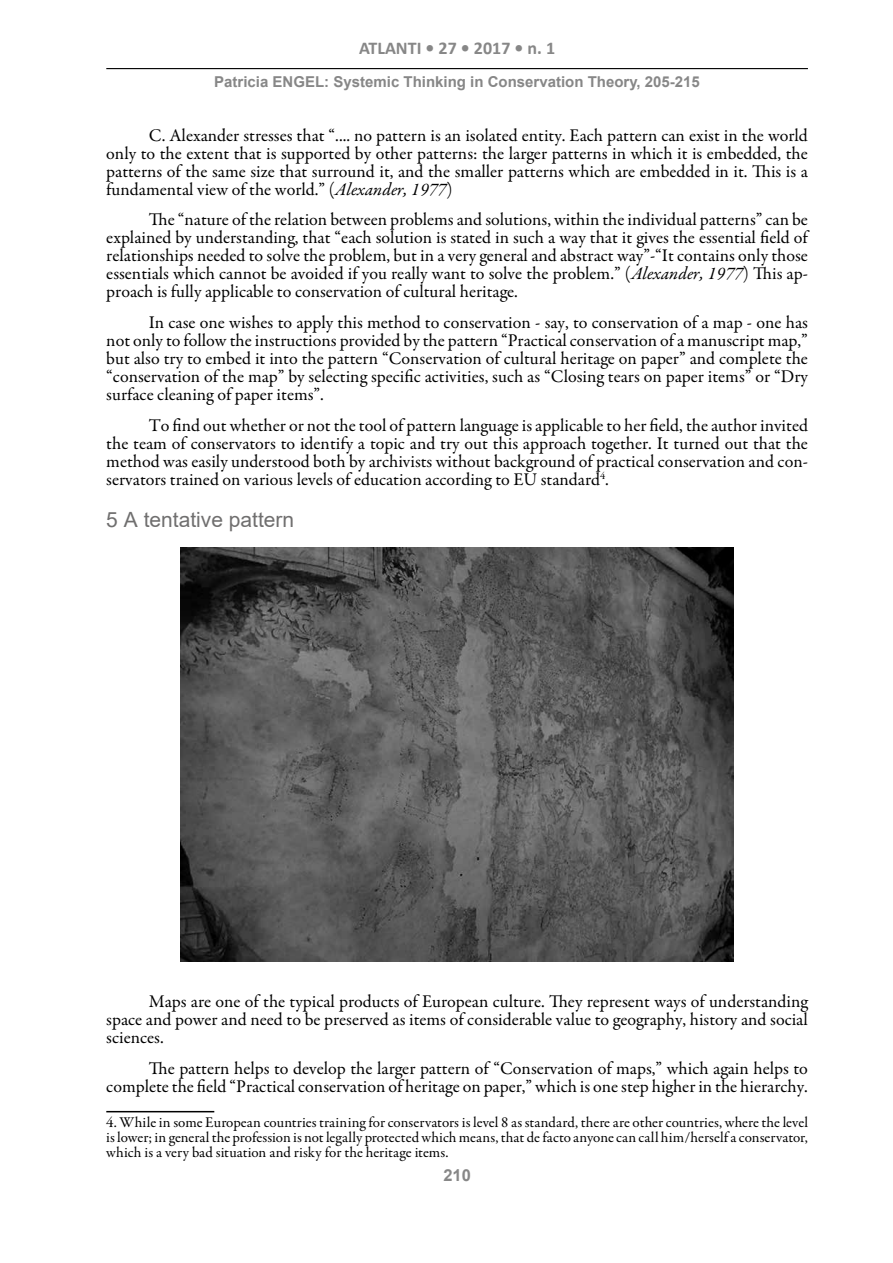
<style>
.page{position:relative;width:893px;height:1263px;background:#fff}
.page>*{position:absolute;margin:0;border:0;box-sizing:border-box;transform-origin:0 0}
.t1{font:21px "Arial";color:#706f6f}
.t2{font:18px/18px "Garamond Premr Pro";color:#000;text-align:justify}
.t3{font:700 18px "Calibri";color:#878787}
.t4{font:700 16.5px "Arial";color:#878787}
.t5{font:15px/15px "Garamond Premr Pro";color:#000;text-align:justify}
.t6{font:700 15px "Arial";color:#878787}
.s1{font-style:italic}
</style>
<div class="page">
<hr style="left:106px;top:68px;width:702px;height:1px;background:#000">
<img style="left:181px;top:547px;width:552px;height:415px">
<hr style="left:106px;top:1111px;width:108px;height:1px;background:#000">
<p class="t3" style="left:359px;top:35px;width:198px">ATLANTI • 27 • 2017 • n. 1</p>
<p class="t6" style="left:214px;top:72px;width:487px">Patricia ENGEL: Systemic Thinking in Conservation Theory, 205-215</p>
<p class="t2" style="left:106px;top:126px;width:703px;text-indent:43px">C. Alexander stresses that “.... no pattern is an isolated entity. Each pattern can exist in the world only to the extent that is supported by other patterns: the larger patterns in which it is embedded, the patterns of the same size that surround it, and the smaller patterns which are embedded in it. This is a fundamental view of the world.” (<span class="s1">Alexander, 1977</span>)</p>
<p class="t2" style="left:106px;top:211px;width:703px;text-indent:43px">The “nature of the relation between problems and solutions, within the individual patterns” can be explained by understanding, that “each solution is stated in such a way that it gives the essential field of relationships needed to solve the problem, but in a very general and abstract way”-“It contains only those essentials which cannot be avoided if you really want to solve the problem.” (<span class="s1">Alexander, 1977</span>) This ap&shy;proach is fully applicable to conservation of cultural heritage.</p>
<p class="t2" style="left:106px;top:314px;width:703px;text-indent:43px">In case one wishes to apply this method to conservation - say, to conservation of a map - one has not only to follow the instructions provided by the pattern “Practical conservation of a manuscript map,” but also try to embed it into the pattern “Conservation of cultural heritage on paper” and complete the “conservation of the map” by selecting specific activities, such as “Closing tears on paper items” or “Dry surface cleaning of paper items”.</p>
<p class="t2" style="left:106px;top:417px;width:703px;text-indent:43px">To find out whether or not the tool of pattern language is applicable to her field, the author invited the team of conservators to identify a topic and try out this approach together. It turned out that the method was easily understood both by archivists without background of practical conservation and con&shy;servators trained on various levels of education according to EU standard<sup>4</sup>.</p>
<p class="t1" style="left:106px;top:505px;width:189px">5 A tentative pattern</p>
<p class="t2" style="left:106px;top:993px;width:703px;text-indent:43px">Maps are one of the typical products of European culture. They represent ways of understanding space and power and need to be preserved as items of considerable value to geography, history and social sciences.</p>
<p class="t2" style="left:106px;top:1060px;width:703px;text-align:right">The pattern helps to develop the larger pattern of “Conservation of maps,” which again helps to complete the field “Practical conservation of heritage on paper,” which is one step higher in the hierarchy.</p>
<p class="t5" style="left:106px;top:1115px;width:703px">4.While in some European countries training for conservators is level 8 as standard, there are other countries, where the level is lower; in general the profession is not legally protected which means, that de facto anyone can call him/herself a conservator, which is a very bad situation and risky for the heritage items.</p>
<p class="t4" style="left:443px;top:1164px;width:29px">210</p>
</div>
